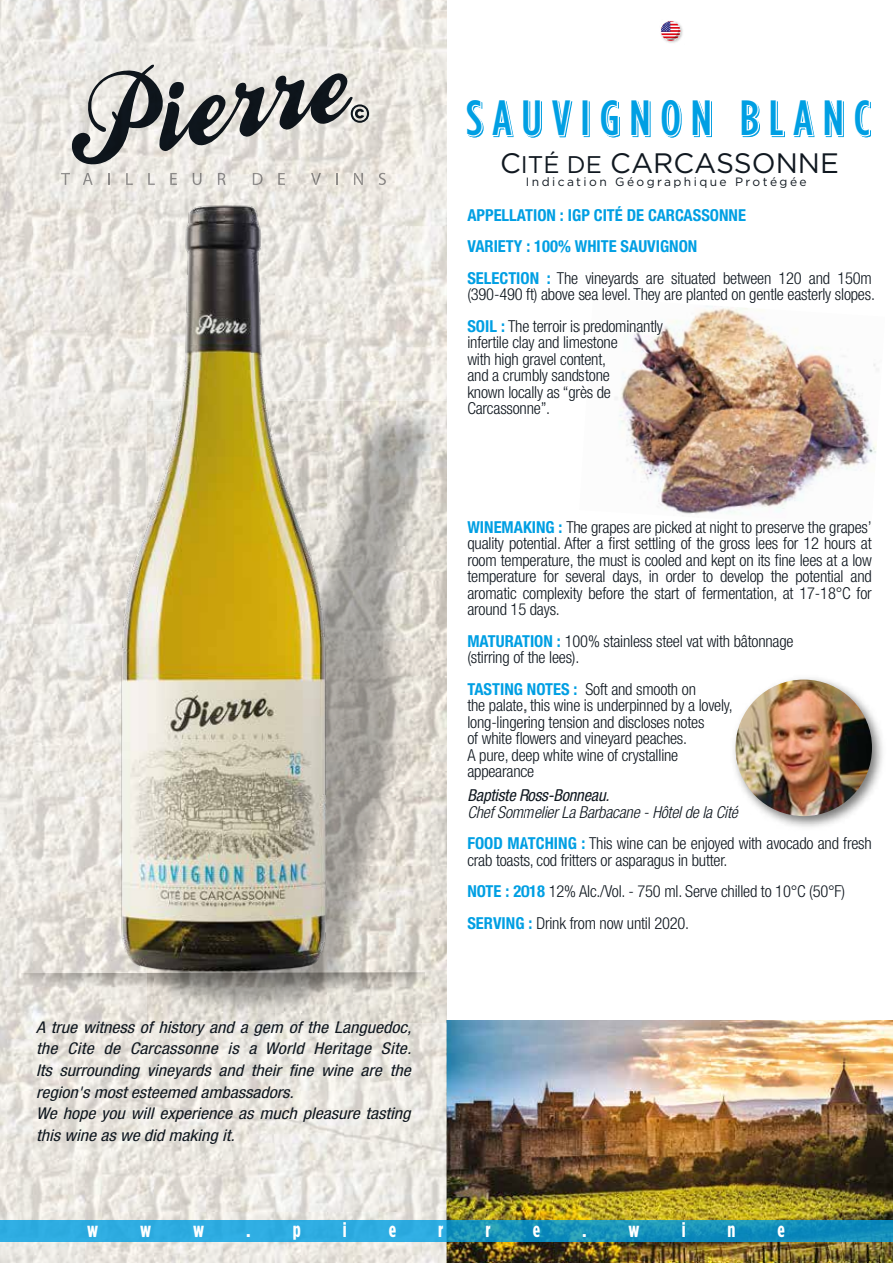
<style>
.page{position:relative;width:893px;height:1263px;background:#fff}
.page>*{position:absolute;margin:0;border:0;box-sizing:border-box;transform-origin:0 0}
.t1{font:500 49.5px "Gotham Condensed";letter-spacing:.2em;color:#009fe3}
.t2{font:28.05px "Gotham";color:#101820}
.t3{font:700 21px "Gotham Condensed";color:#fff}
.t4{font:300 condensed 16.5px/16.5px "Helvetica Neue LT Std";letter-spacing:-.01em;color:#101820}
.t5{font:700 condensed 16.5px/31.5px "Helvetica Neue LT Std";color:#009fe3}
.t6{font:italic condensed 16.5px "Helvetica Neue LT Std";letter-spacing:-.01em;color:#101820}
.t7{font:italic condensed 16.2px/21.6px "Helvetica Neue LT Std";color:#101820;scale:1.11 1}
.t8{font:12px "Gotham";letter-spacing:.2em;color:#101820}
.s1{font-size:24.15px}
.s2{font-weight:300;color:#101820}
.s3{font-weight:700;color:#009fe3}
.s4{font-style:italic}
</style>
<div class="page">
<img style="left:446px;top:1020px;width:447px;height:243px">
<img style="left:0;top:0;width:446px;height:1263px">
<svg style="left:0;top:1220px;width:893px;height:22px;background:#219ece"></svg>
<svg style="left:61px;top:173px;width:9px;height:12px"></svg>
<svg style="left:83px;top:173px;width:10px;height:12px"></svg>
<svg style="left:108px;top:173px;width:2px;height:12px"></svg>
<svg style="left:126px;top:173px;width:7px;height:12px"></svg>
<svg style="left:148px;top:173px;width:7px;height:12px"></svg>
<svg style="left:170px;top:173px;width:7px;height:12px"></svg>
<svg style="left:193px;top:173px;width:8px;height:12px"></svg>
<svg style="left:218px;top:173px;width:8px;height:12px"></svg>
<svg style="left:253px;top:173px;width:10px;height:12px"></svg>
<svg style="left:278px;top:173px;width:7px;height:12px"></svg>
<svg style="left:311px;top:173px;width:10px;height:12px"></svg>
<svg style="left:336px;top:173px;width:1px;height:12px"></svg>
<svg style="left:354px;top:173px;width:9px;height:12px"></svg>
<svg style="left:379px;top:173px;width:7px;height:12px"></svg>
<svg style="left:71px;top:65px;width:298px;height:100px;background:#afafac"></svg>
<img style="left:666px;top:25px;width:17px;height:18px">
<svg style="left:661px;top:21px;width:19px;height:20px"></svg>
<svg style="left:468px;top:101px;width:16px;height:37px"></svg>
<svg style="left:493px;top:101px;width:21px;height:37px"></svg>
<svg style="left:524px;top:101px;width:18px;height:37px"></svg>
<svg style="left:553px;top:101px;width:20px;height:37px"></svg>
<div style="left:582px;top:99px;width:7px;height:37px;border:2px solid #fff"></div>
<svg style="left:602px;top:101px;width:18px;height:37px"></svg>
<svg style="left:632px;top:101px;width:19px;height:37px"></svg>
<svg style="left:663px;top:101px;width:19px;height:37px"></svg>
<svg style="left:693px;top:101px;width:19px;height:37px"></svg>
<svg style="left:742px;top:101px;width:18px;height:37px"></svg>
<svg style="left:771px;top:101px;width:14px;height:37px"></svg>
<svg style="left:794px;top:101px;width:21px;height:37px"></svg>
<svg style="left:825px;top:101px;width:19px;height:37px"></svg>
<svg style="left:856px;top:101px;width:15px;height:37px"></svg>
<img style="left:615px;top:306px;width:264px;height:208px">
<img style="left:147px;top:401px;width:299px;height:621px">
<img style="left:525px;top:678px;width:368px;height:370px">
<img style="left:735px;top:680px;width:137px;height:136px;border-radius:68px">
<img style="left:113px;top:198px;width:221px;height:781px">
<h1 class="t1" style="left:468px;top:92px;width:406px">SAUVIGNON BLANC</h1>
<h2 class="t2" style="left:500px;top:148px;width:340px">C<span class="s1">ITÉ DE</span> CARCASSONNE</h2>
<p class="t8" style="left:526px;top:175px;width:282px">Indication Géographique Protégée</p>
<p class="t5" style="left:467px;top:199px;width:406px">APPELLATION : IGP CITÉ DE CARCASSONNE<br>VARIETY : 100% WHITE SAUVIGNON<br>SELECTION : <span class="s2">The vineyards are situated between 120 and 150m</span></p>
<p class="t4" style="left:467px;top:279px;width:409px;line-height:31.5px">(390-490 ft) above sea level. They are planted on gentle easterly slopes.<br><span class="s3">SOIL :</span> The terroir is predominantly</p>
<p class="t4" style="left:467px;top:334px;width:152px">infertile clay and limestone with high gravel content, and a crumbly sandstone known locally as “grès de<br>Carcassonne”.</p>
<p class="t7" style="left:36px;top:1017px;width:340px">A true witness of history and a gem of the Languedoc, the Cite de Carcassonne is a World Heritage Site.<br>Its surrounding vineyards and their fine wine are the region's most esteemed ambassadors.<br>We hope you will experience as much pleasure tasting this wine as we did making it.</p>
<p class="t4" style="left:467px;top:519px;width:406px;text-align:justify"><span class="s3">WINEMAKING :</span> The grapes are picked at night to preserve the grapes’ quality potential. After a first settling of the gross lees for 12 hours at room temperature, the must is cooled and kept on its fine lees at a low temperature for several days, in order to develop the potential and aromatic complexity before the start of fermentation, at 17-18°C for around 15 days.</p>
<p class="t4" style="left:467px;top:633px;width:328px"><span class="s3">MATURATION :</span> 100% stainless steel vat with bâtonnage (stirring of the lees).</p>
<p class="t4" style="left:467px;top:681px;width:267px"><span class="s3">TASTING NOTES :</span> Soft and smooth on<br>the palate, this wine is underpinned by a lovely, long-lingering tension and discloses notes<br>of white flowers and vineyard peaches.<br>A pure, deep white wine of crystalline appearance</p>
<p class="t6" style="left:467px;top:786px;width:143px">Baptiste Ross-Bonneau.</p>
<p class="t4" style="left:467px;top:796px;width:406px;line-height:31.5px"><span class="s4">Chef Sommelier La Barbacane - Hôtel de la Cité<br></span><span class="s3">FOOD MATCHING :</span> This wine can be enjoyed with avocado and fresh</p>
<p class="t4" style="left:467px;top:844px;width:379px;line-height:31.5px">crab toasts, cod fritters or asparagus in butter.<br><span class="s3">NOTE : 2018</span> 12% Alc./Vol. - 750 ml. Serve chilled to 10°C (50°F)<br><span class="s3">SERVING :</span> Drink from now until 2020.</p>
<p class="t3" style="left:87px;top:1218px;width:13px">w</p>
<p class="t3" style="left:140px;top:1218px;width:13px">w</p>
<p class="t3" style="left:193px;top:1218px;width:13px">w</p>
<p class="t3" style="left:246px;top:1218px;width:6px">.</p>
<p class="t3" style="left:293px;top:1218px;width:10px">p</p>
<p class="t3" style="left:343px;top:1218px;width:5px">i</p>
<p class="t3" style="left:389px;top:1218px;width:9px">e</p>
<p class="t3" style="left:438px;top:1218px;width:7px">r</p>
<p class="t3" style="left:485px;top:1218px;width:7px">r</p>
<p class="t3" style="left:533px;top:1218px;width:9px">e</p>
<p class="t3" style="left:582px;top:1218px;width:6px">.</p>
<p class="t3" style="left:629px;top:1218px;width:13px">w</p>
<p class="t3" style="left:682px;top:1218px;width:5px">i</p>
<p class="t3" style="left:728px;top:1218px;width:9px">n</p>
<p class="t3" style="left:777px;top:1218px;width:9px">e</p>
</div>
